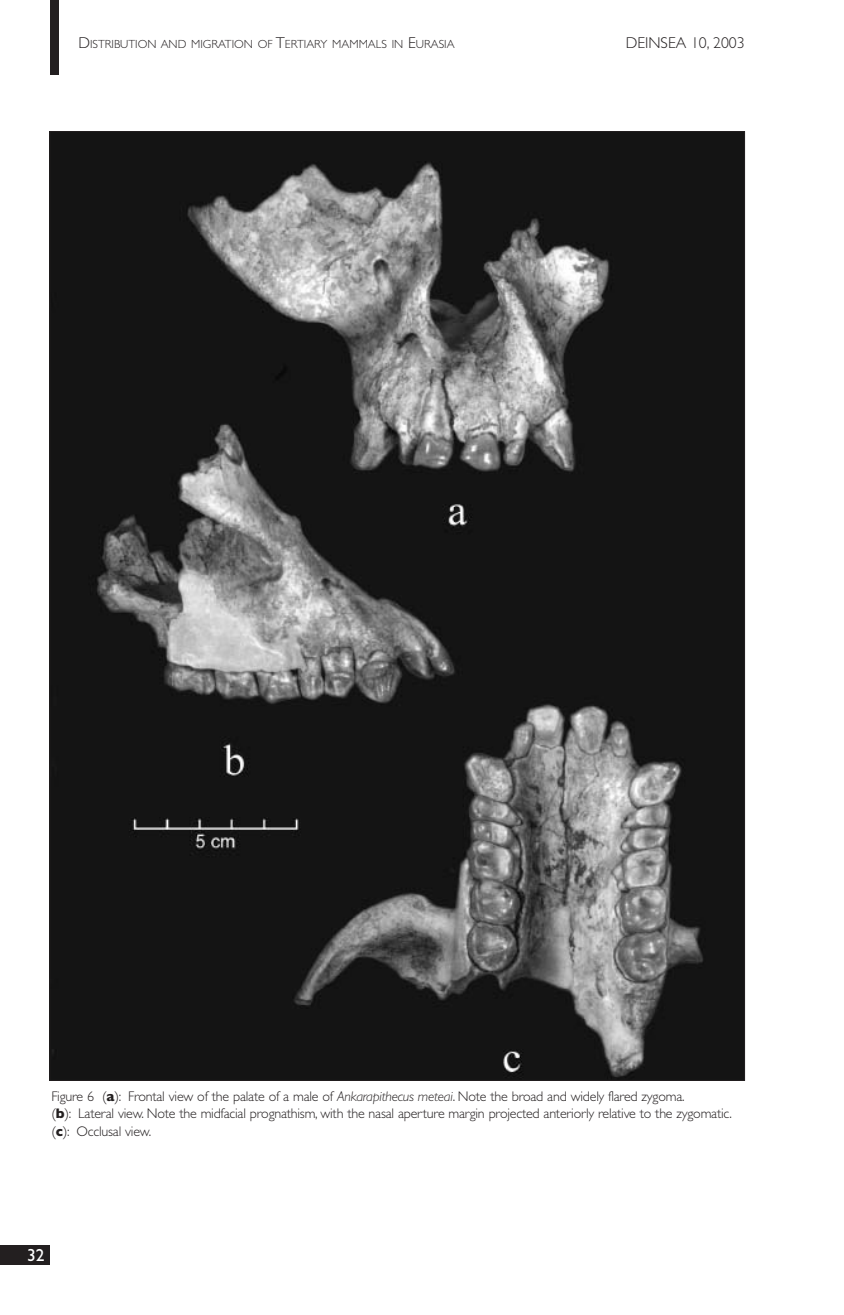
<style>
.page{position:relative;width:844px;height:1315px;background:#fff}
.page>*{position:absolute;margin:0;border:0;box-sizing:border-box;transform-origin:0 0}
.t1{font:17.5px "Gill Sans";color:#fff}
.t2{font:300 15.75px "Gill Sans";color:#231f20}
.t3{font:300 14px/17.5px "Gill Sans";letter-spacing:-.015em;color:#231f20}
.t4{font:300 11.9px "Gill Sans";color:#231f20}
.s1{font-size:15.75px}
.s2{font-weight:700}
.s3{font-style:italic}
</style>
<div class="page">
<div style="left:50px;top:0;width:9px;height:74px;background:#231f20"></div>
<div style="left:0;top:1245px;width:50px;height:20px;background:#231f20"></div>
<img style="left:52px;top:133px;width:690px;height:945px">
<p class="t4" style="left:78px;top:37px;width:377px"><span class="s1">D</span>ISTRIBUTION AND MIGRATION OF <span class="s1">T</span>ERTIARY MAMMALS IN <span class="s1">E</span>URASIA</p>
<p class="t2" style="left:625px;top:33px;width:120px">DEINSEA 10, 2003</p>
<p class="t3" style="left:51px;top:1087px;width:681px">Figure 6 (<span class="s2">a</span>): Frontal view of the palate of a male of <span class="s3">Ankarapithecus meteai</span>. Note the broad and widely flared zygoma.<br>(<span class="s2">b</span>): Lateral view. Note the midfacial prognathism, with the nasal aperture margin projected anteriorly relative to the zygomatic. (<span class="s2">c</span>): Occlusal view.</p>
<p class="t1" style="left:27px;top:1245px;width:19px">32</p>
</div>
